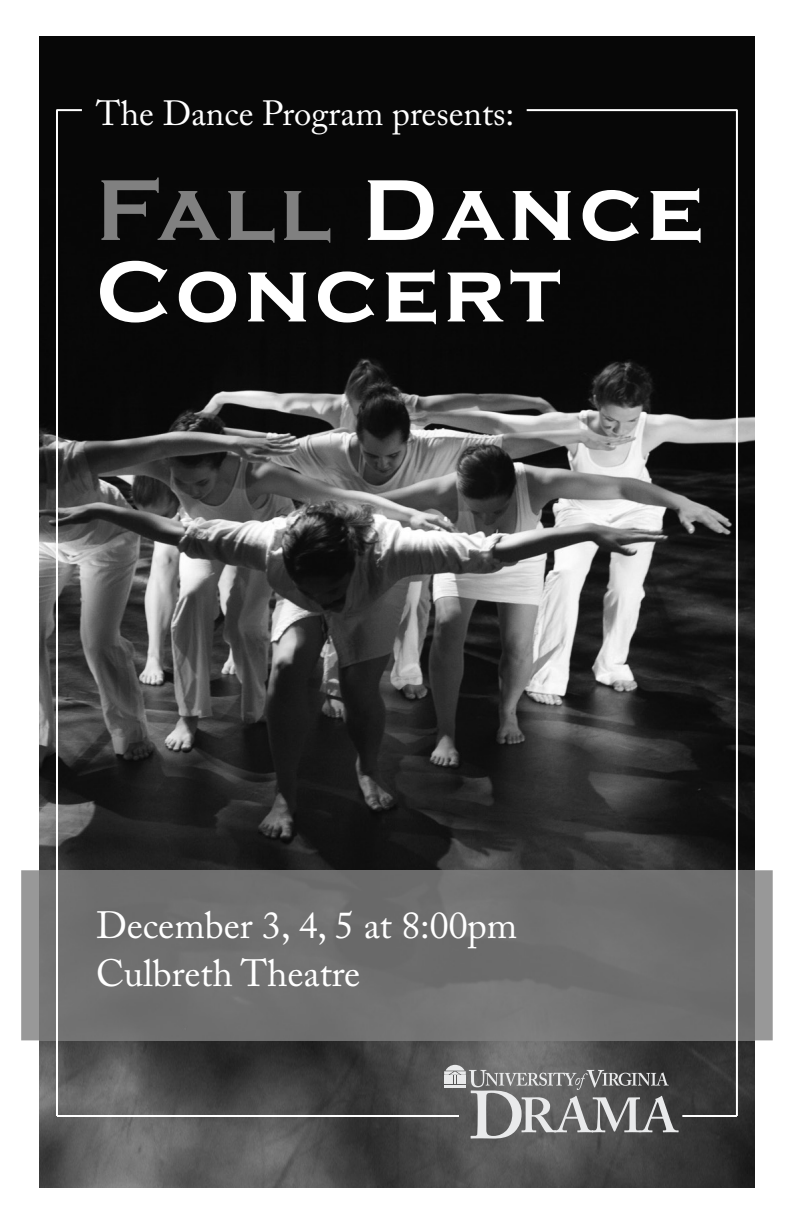
<style>
.page{position:relative;width:792px;height:1224px;background:#fff}
.page>*{position:absolute;margin:0;border:0;box-sizing:border-box;transform-origin:0 0}
.t1{font:700 89.4px/81.6px "Copperplate Gothic";color:#fff}
.t2{font:37.8px/48px "Adobe Caslon";color:#fff}
.t3{font:34.8px "Adobe Caslon";color:#fff}
.s1{color:#808080}
</style>
<div class="page">
<img style="left:39px;top:36px;width:716px;height:1152px">
<div style="left:21px;top:870px;width:752px;height:170px;background:#989898"></div>
<div style="left:39px;top:870px;width:716px;height:170px;background:#6f6f6f"></div>
<svg style="left:444px;top:1065px;width:235px;height:74px;background:#797979"></svg>
<hr style="left:57px;top:1115px;width:402px;height:2px;background:#fff">
<hr style="left:56px;top:110px;width:2px;height:1006px;background:#fff">
<hr style="left:736px;top:110px;width:2px;height:1006px;background:#fff">
<hr style="left:682px;top:1115px;width:55px;height:2px;background:#fff">
<hr style="left:56px;top:109px;width:26px;height:2px;background:#fff">
<hr style="left:527px;top:109px;width:210px;height:2px;background:#fff">
<p class="t3" style="left:96px;top:92px;width:420px">The Dance Program presents:</p>
<h1 class="t1" style="left:96px;top:171px;width:609px"><span class="s1">Fall</span> Dance<br>Concert</h1>
<p class="t2" style="left:96px;top:902px;width:423px">December 3, 4, 5 at 8:00pm<br>Culbreth Theatre</p>
</div>
